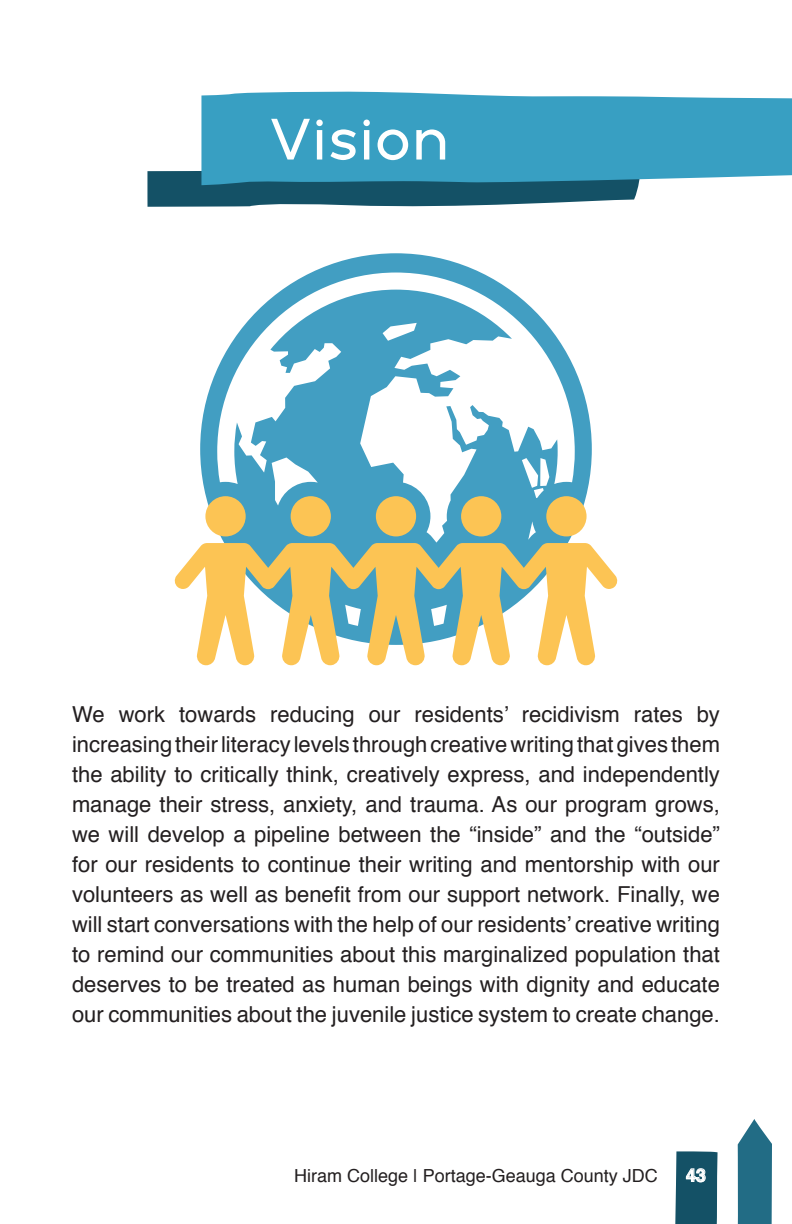
<style>
.page{position:relative;width:792px;height:1224px;background:#fff}
.page>*{position:absolute;margin:0;border:0;box-sizing:border-box;transform-origin:0 0}
.t1{font:60px "Polly";color:#fff}
.t2{font:22px/30px "Helvetica";color:#231f20;text-align:justify}
.t3{font:18px "Helvetica";color:#231f20}
.t4{font:700 18px "Helvetica";color:#fff}
</style>
<div class="page">
<svg style="left:737px;top:1119px;width:35px;height:105px;background:#428196"></svg>
<svg style="left:675px;top:1151px;width:43px;height:73px;background:#286073"></svg>
<svg style="left:147px;top:171px;width:492px;height:36px;background:#2d6376"></svg>
<svg style="left:201px;top:91px;width:591px;height:94px;background:#43a3c3"></svg>
<div style="left:200px;top:253px;width:392px;height:392px;background:#429ec2;border-radius:50%"></div>
<svg style="left:217px;top:273px;width:358px;height:270px"></svg>
<div style="left:546px;top:496px;width:41px;height:40px;background:#fcc454;border-radius:50%"></div>
<div style="left:461px;top:496px;width:40px;height:40px;background:#fcc454;border-radius:50%"></div>
<div style="left:376px;top:496px;width:40px;height:40px;background:#fcc454;border-radius:50%"></div>
<div style="left:291px;top:496px;width:40px;height:40px;background:#fcc454;border-radius:50%"></div>
<div style="left:205px;top:496px;width:41px;height:40px;background:#fcc454;border-radius:50%"></div>
<svg style="left:174px;top:543px;width:444px;height:122px;fill:#fcc454"></svg>
<h1 class="t1" style="left:269px;top:100px;width:183px">Vision</h1>
<p class="t2" style="left:72px;top:701px;width:649px">We work towards reducing our residents’ recidivism rates by increasing their literacy levels through creative writing that gives them the ability to critically think, creatively express, and independently manage their stress, anxiety, and trauma. As our program grows, we will develop a pipeline between the “inside” and the “outside” for our residents to continue their writing and mentorship with our volunteers as well as benefit from our support network. Finally, we will start conversations with the help of our residents’ creative writing to remind our communities about this marginalized population that deserves to be treated as human beings with dignity and educate our communities about the juvenile justice system to create change.</p>
<p class="t3" style="left:294px;top:1168px;width:365px">Hiram College | Portage-Geauga County JDC</p>
<p class="t4" style="left:686px;top:1168px;width:22px">43</p>
</div>
